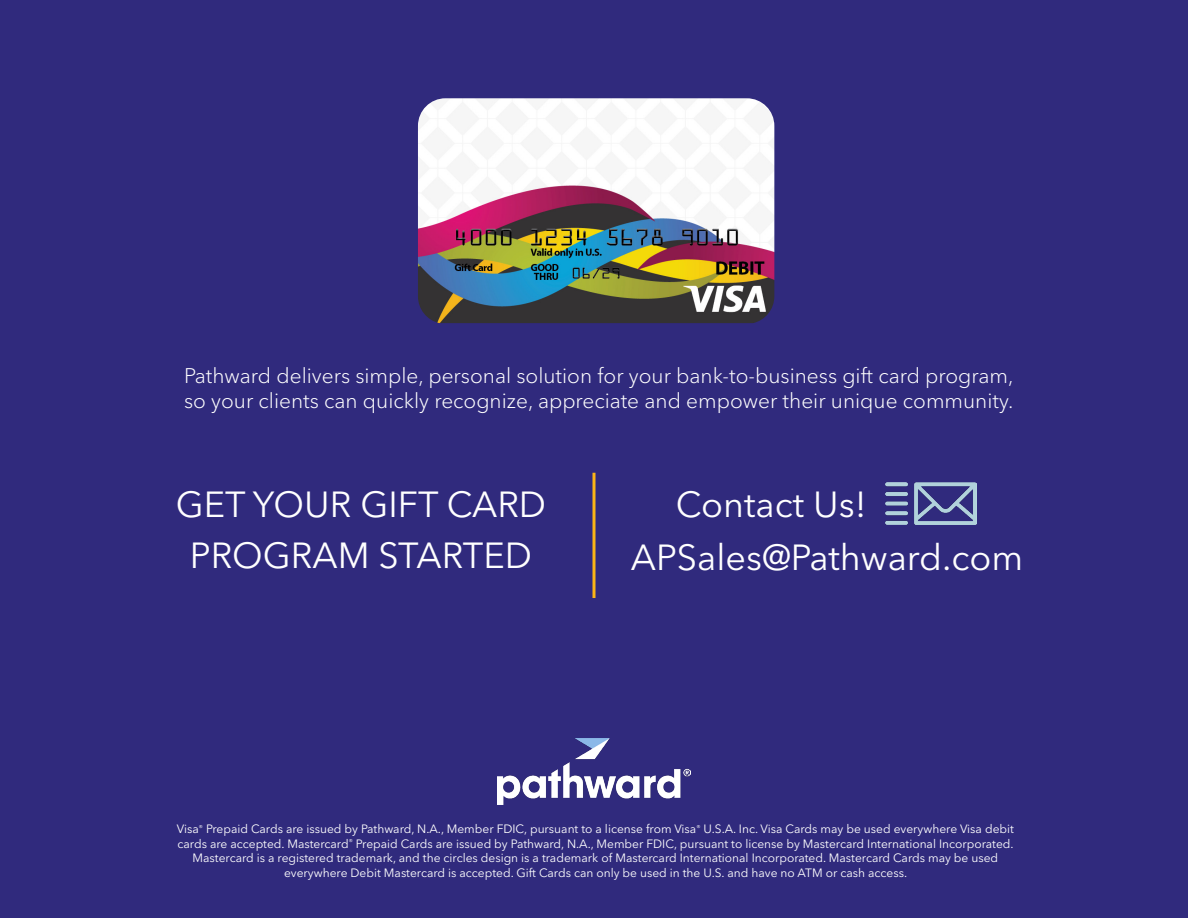
<style>
.page{position:relative;width:1188px;height:918px;background:#302a7d}
.page>*{position:absolute;margin:0;border:0;box-sizing:border-box;transform-origin:0 0}
.t1{font:36px/51px "Avenir Next LT Pro";color:#fff;text-align:center}
.t2{font:300 21px/25.2px "Avenir Next LT Pro";color:#fff}
.t3{font:12px/14.4px "Avenir Next LT Pro";color:#fff;text-align:center}
</style>
<div class="page">
<svg style="left:592px;top:473px;width:4px;height:125px"></svg>
<img style="left:886px;top:482px;width:91px;height:43px">
<img style="left:418px;top:98px;width:356px;height:225px">
<img style="left:498px;top:739px;width:192px;height:66px">
<p class="t2" style="left:184px;top:363px;width:831px">Pathward delivers simple, personal solution for your bank-to-business gift card program, so your clients can quickly recognize, appreciate and empower their unique community.</p>
<p class="t1" style="left:176px;top:479px;width:372px">GET YOUR GIFT CARD<br>PROGRAM STARTED</p>
<p class="t1" style="left:676px;top:479px;width:192px">Contact Us!</p>
<p class="t1" style="left:631px;top:532px;width:394px">APSales@Pathward.com</p>
<p class="t3" style="left:177px;top:822px;width:839px">Visa<sup>®</sup> Prepaid Cards are issued by Pathward, N.A., Member FDIC, pursuant to a license from Visa<sup>®</sup> U.S.A. Inc. Visa Cards may be used everywhere Visa debit cards are accepted. Mastercard<sup>®</sup> Prepaid Cards are issued by Pathward, N.A., Member FDIC, pursuant to license by Mastercard International Incorporated.<br>Mastercard is a registered trademark, and the circles design is a trademark of Mastercard International Incorporated. Mastercard Cards may be used everywhere Debit Mastercard is accepted. Gift Cards can only be used in the U.S. and have no ATM or cash access.</p>
</div>
